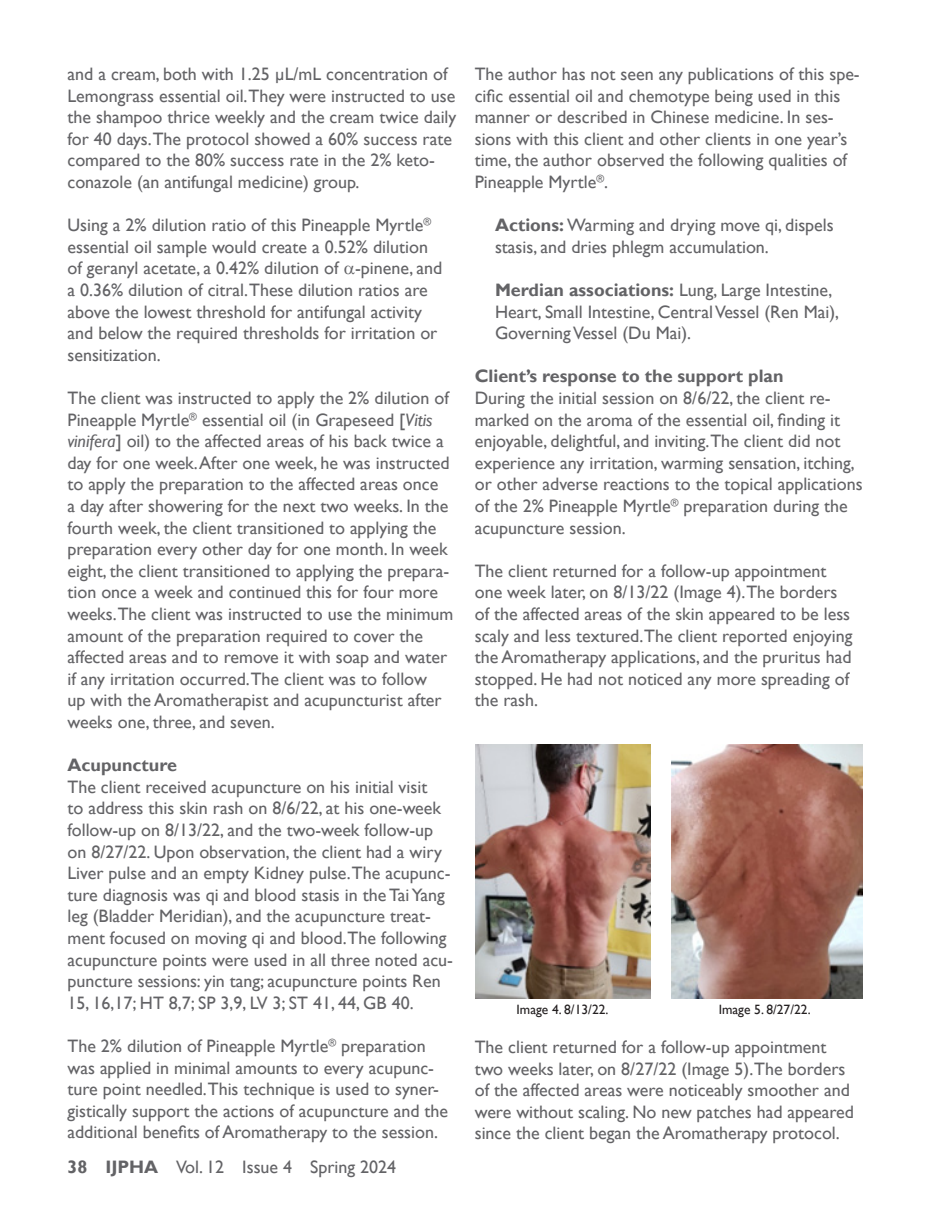
<style>
.page{position:relative;width:945px;height:1215px;background:#fff}
.page>*{position:absolute;margin:0;border:0;box-sizing:border-box;transform-origin:0 0}
.t1{font:18px/21.6px "Gill Sans";color:#636366}
.t2{font:700 18px "Gill Sans";color:#636366}
.t3{font:13.5px "Gill Sans";color:#231f20}
.s1{font-style:italic}
.s2{font-weight:700}
</style>
<div class="page">
<img style="left:475px;top:744px;width:175px;height:254px">
<img style="left:672px;top:744px;width:190px;height:254px">
<p class="t1" style="left:68px;top:63px;width:390px">and a cream, both with 1.25 µL/mL concentration of Lemongrass essential oil.They were instructed to use the shampoo thrice weekly and the cream twice daily for 40 days.The protocol showed a 60% success rate compared to the 80% success rate in the 2% keto&shy;conazole (an antifungal medicine) group.</p>
<p class="t1" style="left:68px;top:215px;width:376px">Using a 2% dilution ratio of this Pineapple Myrtle<sup>® </sup>essential oil sample would create a 0.52% dilution of geranyl acetate, a 0.42% dilution of -pinene, and a 0.36% dilution of citral.These dilution ratios are above the lowest threshold for antifungal activity and below the required thresholds for irritation or sensitization.</p>
<p class="t1" style="left:68px;top:387px;width:387px">The client was instructed to apply the 2% dilution of Pineapple Myrtle<sup>®</sup> essential oil (in Grapeseed [<span class="s1">Vitis vinifera</span>] oil) to the affected areas of his back twice a day for one week. After one week, he was instructed to apply the preparation to the affected areas once<br>a day after showering for the next two weeks. In the fourth week, the client transitioned to applying the preparation every other day for one month. In week eight, the client transitioned to applying the prepara&shy;tion once a week and continued this for four more weeks.The client was instructed to use the minimum amount of the preparation required to cover the affected areas and to remove it with soap and water if any irritation occurred.The client was to follow<br>up with the Aromatherapist and acupuncturist after weeks one, three, and seven.</p>
<p class="t2" style="left:68px;top:754px;width:111px">Acupuncture</p>
<p class="t1" style="left:68px;top:776px;width:387px">The client received acupuncture on his initial visit<br>to address this skin rash on 8/6/22, at his one-week follow-up on 8/13/22, and the two-week follow-up on 8/27/22. Upon observation, the client had a wiry Liver pulse and an empty Kidney pulse.The acupunc&shy;ture diagnosis was qi and blood stasis in the Tai Yang leg (Bladder Meridian), and the acupuncture treat&shy;ment focused on moving qi and blood.The following acupuncture points were used in all three noted acu&shy;puncture sessions: yin tang; acupuncture points Ren 15, 16,17; HT 8,7; SP 3,9, LV 3; ST 41, 44, GB 40.</p>
<p class="t1" style="left:68px;top:1035px;width:382px">The 2% dilution of Pineapple Myrtle<sup>®</sup> preparation was applied in minimal amounts to every acupunc&shy;ture point needled.This technique is used to syner&shy;gistically support the actions of acupuncture and the additional benefits of Aromatherapy to the session.</p>
<p class="t1" style="left:68px;top:1157px;width:330px"><span class="s2">38 IJPHA</span> Vol. 12 Issue 4 Spring 2024</p>
<p class="t1" style="left:475px;top:63px;width:387px">The author has not seen any publications of this spe&shy;cific essential oil and chemotype being used in this manner or described in Chinese medicine. In ses&shy;sions with this client and other clients in one year’s time, the author observed the following qualities of Pineapple Myrtle<sup>®</sup>.</p>
<p class="t1" style="left:495px;top:215px;width:340px"><span class="s2">Actions:</span> Warming and drying move qi, dispels stasis, and dries phlegm accumulation.</p>
<p class="t1" style="left:495px;top:279px;width:346px"><span class="s2">Merdian associations:</span> Lung, Large Intestine,<br>Heart, Small Intestine, Central Vessel (Ren Mai),<br>Governing Vessel (Du Mai).</p>
<p class="t2" style="left:475px;top:365px;width:310px">Client’s response to the support plan</p>
<p class="t1" style="left:475px;top:387px;width:389px">During the initial session on 8/6/22, the client re&shy;marked on the aroma of the essential oil, finding it enjoyable, delightful, and inviting.The client did not experience any irritation, warming sensation, itching, or other adverse reactions to the topical applications of the 2% Pineapple Myrtle<sup>®</sup> preparation during the acupuncture session.</p>
<p class="t1" style="left:475px;top:560px;width:379px">The client returned for a follow-up appointment one week later, on 8/13/22 (Image 4).The borders of the affected areas of the skin appeared to be less scaly and less textured.The client reported enjoying the Aromatherapy applications, and the pruritus had stopped. He had not noticed any more spreading of the rash.</p>
<p class="t3" style="left:517px;top:1002px;width:93px">Image 4. 8/13/22.</p>
<p class="t3" style="left:719px;top:1002px;width:93px">Image 5. 8/27/22.</p>
<p class="t1" style="left:475px;top:1036px;width:381px">The client returned for a follow-up appointment two weeks later, on 8/27/22 (Image 5).The borders of the affected areas were noticeably smoother and were without scaling. No new patches had appeared since the client began the Aromatherapy protocol.</p>
</div>
